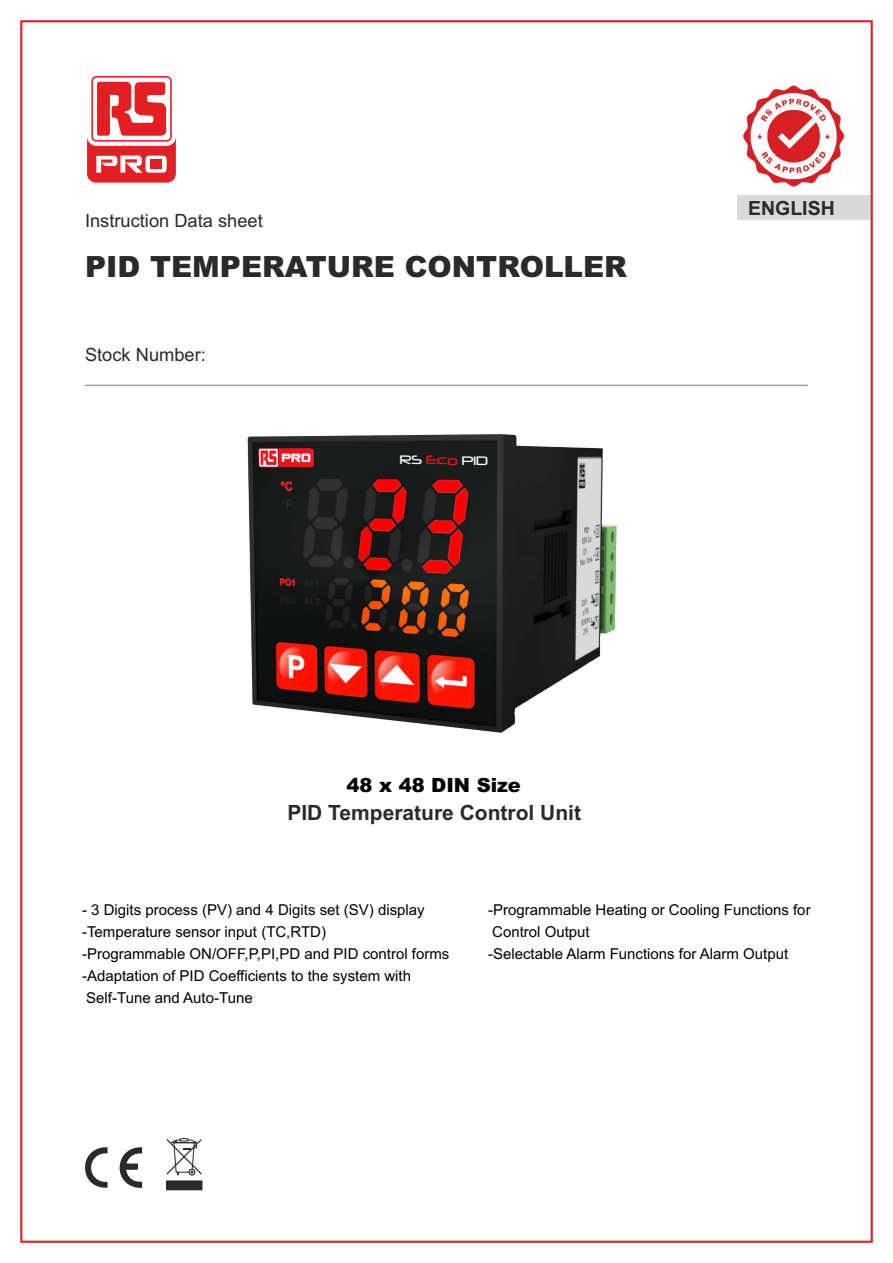
<style>
.page{position:relative;width:893px;height:1263px;background:#fff}
.page>*{position:absolute;margin:0;border:0;box-sizing:border-box;transform-origin:0 0}
.t1{font:900 29.25px "Arial";color:#2b2929}
.t2{font:700 21px "Arial";color:#2b2929}
.t3{font:900 19.5px "Arial";color:#000}
.t4{font:700 19.5px "Arial";color:#2b2929}
.t5{font:18.3px "Arial";color:#2b2929}
.t6{font:15px/22px "Arial";color:#000}
.t7{font:11.85px "Neuropol";color:#fff}
.s1{color:#ff0d17}
</style>
<div class="page">
<hr style="left:85px;top:385px;width:723px;height:1px;background:#9e9e9e">
<svg style="left:85px;top:1147px;width:57px;height:41px"></svg>
<div style="left:167px;top:1181px;width:35px;height:9px;background:#2b2929"></div>
<svg style="left:166px;top:1138px;width:36px;height:38px"></svg>
<svg style="left:87px;top:76px;width:89px;height:107px"></svg>
<div style="left:737px;top:195px;width:134px;height:24px;background:#d9d9d9"></div>
<img style="left:740px;top:84px;width:108px;height:108px;border-radius:50%">
<img style="left:247px;top:434px;width:370px;height:299px">
<p class="t5" style="left:85px;top:214px;width:179px">Instruction Data sheet</p>
<h1 class="t1" style="left:85px;top:256px;width:543px">PID TEMPERATURE CONTROLLER</h1>
<p class="t5" style="left:85px;top:347px;width:122px">Stock Number:</p>
<p class="t7" style="left:400px;top:454px;width:90px;rotate:1deg">RS <span class="s1">Eco</span> PID</p>
<h3 class="t4" style="left:748px;top:201px;width:88px">ENGLISH</h3>
<h3 class="t3" style="left:347px;top:778px;width:176px">48 x 48 DIN Size</h3>
<h2 class="t2" style="left:287px;top:805px;width:295px">PID Temperature Control Unit</h2>
<p class="t6" style="left:82px;top:900px;width:369px">- 3 Digits process (PV) and 4 Digits set (SV) display -Temperature sensor input (TC,RTD)<br>-Programmable ON/OFF,P,PI,PD and PID control forms -Adaptation of PID Coefficients to the system with Self-Tune and Auto-Tune</p>
<p class="t6" style="left:488px;top:900px;width:324px">-Programmable Heating or Cooling Functions for<br>Control Output<br>-Selectable Alarm Functions for Alarm Output</p>
</div>
